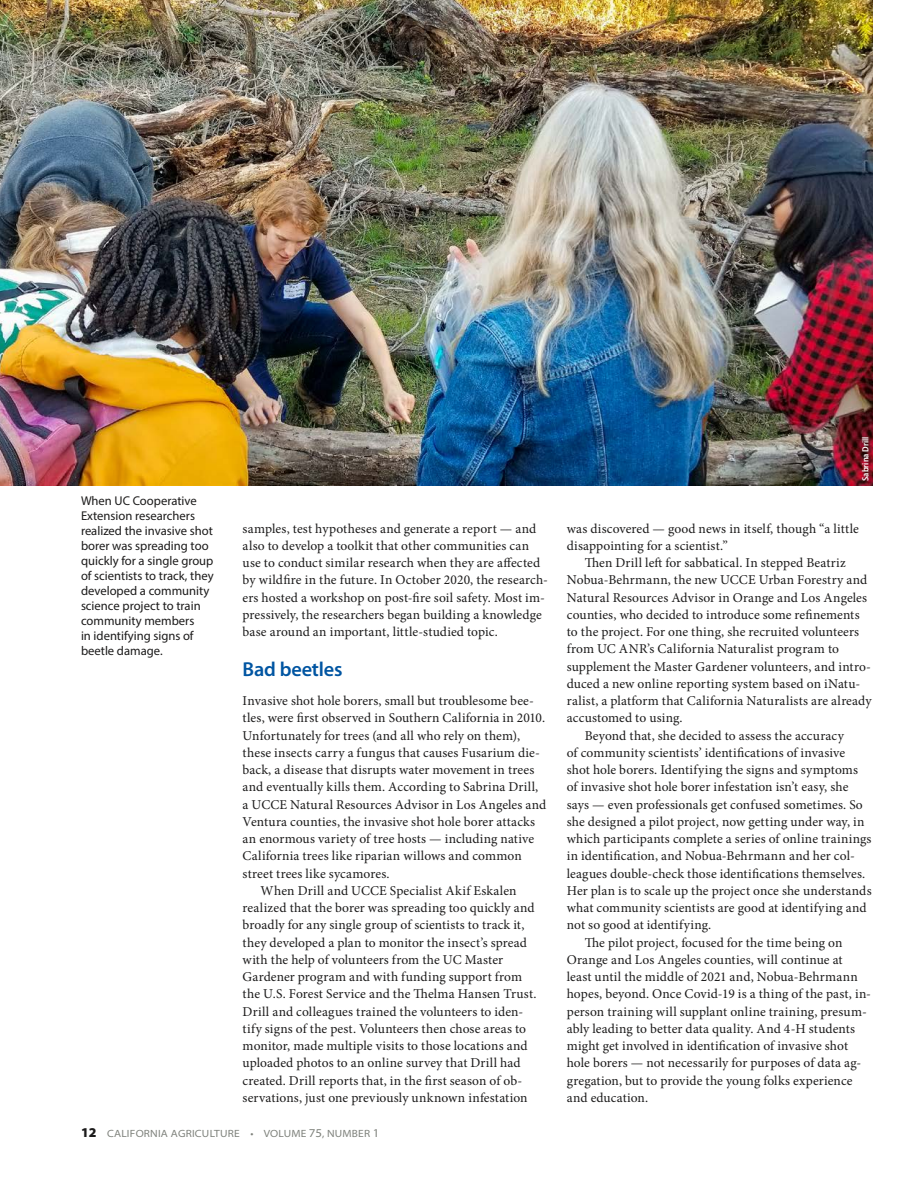
<style>
.page{position:relative;width:918px;height:1188px;background:#fff}
.page>*{position:absolute;margin:0;border:0;box-sizing:border-box;transform-origin:0 0}
.t1{font:600 20.25px "Myriad Pro";letter-spacing:-.01em;color:#0055a2}
.P2{font:13.5px/17.2px "Minion Pro";letter-spacing:.01em;color:#1c1b1b}
.P1{font:13.5px/17.2px "Minion Pro";letter-spacing:.01em;color:#1c1b1b}
.CP_photo{font:12.75px/15px "Myriad Pro";color:#1c1b1b}
.t2{font:semi-expanded 10.5px "Myriad Pro";letter-spacing:.02em;color:#7e817b}
.t3{font:600 semi-condensed 9px "Myriad Pro";color:#fff}
.s1{font-weight:900;font-stretch:normal;font-size:13.5px;color:#1c1b1b}
.s2{font-size:12px}
</style>
<div class="page">
<img style="left:0;top:0;width:873px;height:486px">
<div style="left:862px;top:437px;width:9px;height:47px;background:#1c1b1b;opacity:.35"></div>
<p class="CP_photo" style="left:81px;top:493px;width:134px">When UC Cooperative<br>Extension researchers realized the invasive shot borer was spreading too quickly for a single group of scientists to track, they developed a community science project to train community members<br>in identifying signs of beetle damage.</p>
<p class="P2" style="left:243px;top:520px;width:307px">samples, test hypotheses and generate a report — and also to develop a toolkit that other communities can use to conduct similar research when they are affected by wildfire in the future. In October 2020, the research&shy;ers hosted a workshop on post-fire soil safety. Most im&shy;pressively, the researchers began building a knowledge base around an important, little-studied topic.</p>
<h2 class="t1" style="left:243px;top:656px;width:101px">Bad beetles</h2>
<p class="P1" style="left:243px;top:692px;width:305px">Invasive shot hole borers, small but troublesome bee&shy;tles, were first observed in Southern California in 2010.<br>Unfortunately for trees (and all who rely on them), these insects carry a fungus that causes Fusarium die&shy;back, a disease that disrupts water movement in trees and eventually kills them. According to Sabrina Drill, a UCCE Natural Resources Advisor in Los Angeles and Ventura counties, the invasive shot hole borer attacks an enormous variety of tree hosts — including native California trees like riparian willows and common street trees like sycamores.</p>
<p class="P2" style="left:243px;top:882px;width:295px;text-indent:18px">When Drill and UCCE Specialist Akif Eskalen realized that the borer was spreading too quickly and broadly for any single group of scientists to track it, they developed a plan to monitor the insect’s spread with the help of volunteers from the UC Master Gardener program and with funding support from the U.S. Forest Service and the Thelma Hansen Trust.<br>Drill and colleagues trained the volunteers to iden&shy;tify signs of the pest. Volunteers then chose areas to monitor, made multiple visits to those locations and uploaded photos to an online survey that Drill had created. Drill reports that, in the first season of ob&shy;servations, just one previously unknown infestation</p>
<p class="t2" style="left:81px;top:1127px;width:300px"><span class="s1">12</span> CALIFORNIA AGRICULTURE • VOLUME <span class="s2">75</span>, NUMBER <span class="s2">1</span></p>
<p class="t3" style="left:860px;top:481px;width:46px;rotate:-90deg">Sabrina Drill</p>
<p class="P2" style="left:567px;top:520px;width:294px">was discovered — good news in itself, though “a little disappointing for a scientist.”</p>
<p class="P2" style="left:567px;top:554px;width:306px;text-indent:18px">Then Drill left for sabbatical. In stepped Beatriz Nobua-Behrmann, the new UCCE Urban Forestry and Natural Resources Advisor in Orange and Los Angeles counties, who decided to introduce some refinements to the project. For one thing, she recruited volunteers from UC ANR’s California Naturalist program to supplement the Master Gardener volunteers, and intro&shy;duced a new online reporting system based on iNatu&shy;ralist, a platform that California Naturalists are already accustomed to using.</p>
<p class="P2" style="left:567px;top:727px;width:306px;text-indent:18px">Beyond that, she decided to assess the accuracy<br>of community scientists’ identifications of invasive shot hole borers. Identifying the signs and symptoms of invasive shot hole borer infestation isn’t easy, she says — even professionals get confused sometimes. So she designed a pilot project, now getting under way, in which participants complete a series of online trainings in identification, and Nobua-Behrmann and her col&shy;leagues double-check those identifications themselves.<br>Her plan is to scale up the project once she understands what community scientists are good at identifying and not so good at identifying.</p>
<p class="P2" style="left:567px;top:934px;width:306px;text-indent:18px">The pilot project, focused for the time being on Orange and Los Angeles counties, will continue at<br>least until the middle of 2021 and, Nobua-Behrmann hopes, beyond. Once Covid-19 is a thing of the past, in&shy;person training will supplant online training, presum&shy;ably leading to better data quality. And 4-H students might get involved in identification of invasive shot hole borers — not necessarily for purposes of data ag&shy;gregation, but to provide the young folks experience and education.</p>
</div>
